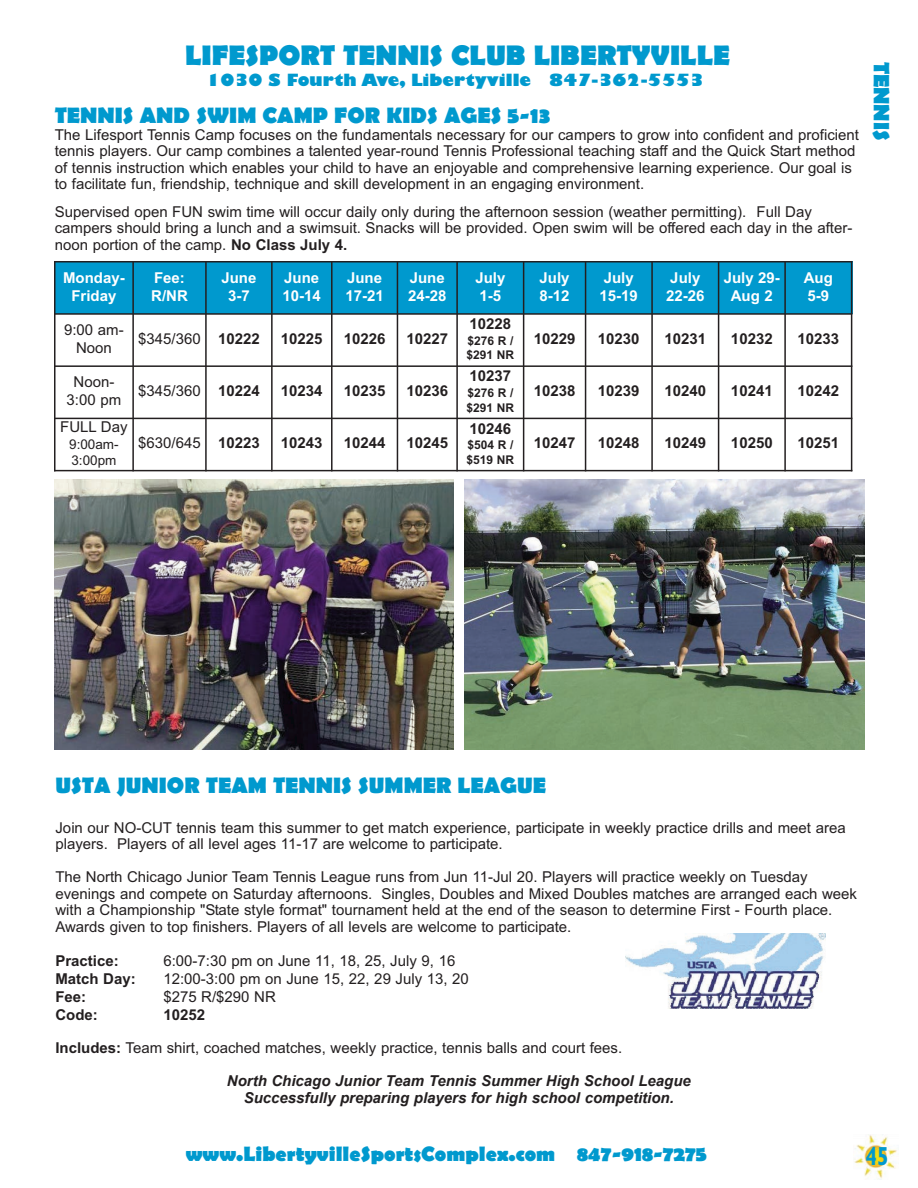
<style>
.page{position:relative;width:918px;height:1188px;background:#fff}
.page>*{position:absolute;margin:0;border:0;box-sizing:border-box;transform-origin:0 0}
.t1{font:700 28.5px "Berlin Sans FB";color:#0099ce}
.t2{font:700 26.25px "Gill Sans";color:#0099ce;scale:.8 1}
.t3{font:700 22.5px "Berlin Sans FB";color:#0099ce}
.t4{font:700 21px "Berlin Sans FB";color:#0099ce}
.t5{font:800 16.5px "Gill Sans";color:#0099ce}
.t6{font:15px/16.5px "Arial";color:#231f20}
.t7{font:700 15px "Arial";color:#231f20}
.t8{font:700 15px/18px "Arial";color:#fff}
.t9{font:italic 700 15px/16.5px "Arial";color:#231f20;text-align:center}
.t10{font:13.5px/16.2px "Arial";color:#231f20}
.t11{font:700 12px/14.4px "Arial";color:#231f20}
.s1{font-weight:700}
</style>
<div class="page">
<img style="left:854px;top:1134px;width:43px;height:45px">
<img style="left:54px;top:479px;width:400px;height:270px">
<img style="left:464px;top:479px;width:400px;height:270px">
<img style="left:626px;top:933px;width:199px;height:75px">
<div style="left:54px;top:261px;width:79px;height:53px;background:#0099ce"></div>
<div style="left:133px;top:261px;width:73px;height:53px;background:#0099ce"></div>
<div style="left:206px;top:261px;width:66px;height:53px;background:#0099ce"></div>
<div style="left:272px;top:261px;width:60px;height:53px;background:#0099ce"></div>
<div style="left:332px;top:261px;width:65px;height:53px;background:#0099ce"></div>
<div style="left:397px;top:261px;width:60px;height:53px;background:#0099ce"></div>
<div style="left:457px;top:261px;width:67px;height:53px;background:#0099ce"></div>
<div style="left:524px;top:261px;width:62px;height:53px;background:#0099ce"></div>
<div style="left:586px;top:261px;width:66px;height:53px;background:#0099ce"></div>
<div style="left:652px;top:261px;width:67px;height:53px;background:#0099ce"></div>
<div style="left:719px;top:261px;width:66px;height:53px;background:#0099ce"></div>
<div style="left:785px;top:261px;width:67px;height:53px;background:#0099ce"></div>
<hr style="left:54px;top:261px;width:2px;height:210px;background:#231f20">
<hr style="left:132px;top:261px;width:2px;height:210px;background:#231f20">
<hr style="left:205px;top:261px;width:2px;height:210px;background:#231f20">
<hr style="left:271px;top:261px;width:2px;height:210px;background:#231f20">
<hr style="left:331px;top:261px;width:2px;height:210px;background:#231f20">
<hr style="left:397px;top:261px;width:1px;height:210px;background:#231f20">
<hr style="left:456px;top:261px;width:2px;height:210px;background:#231f20">
<hr style="left:523px;top:261px;width:1px;height:210px;background:#231f20">
<hr style="left:585px;top:261px;width:1px;height:210px;background:#231f20">
<hr style="left:651px;top:261px;width:2px;height:210px;background:#231f20">
<hr style="left:718px;top:261px;width:1px;height:210px;background:#231f20">
<hr style="left:784px;top:261px;width:2px;height:210px;background:#231f20">
<hr style="left:851px;top:261px;width:1px;height:210px;background:#231f20">
<hr style="left:54px;top:261px;width:798px;height:1px;background:#231f20">
<hr style="left:54px;top:313px;width:798px;height:2px;background:#231f20">
<hr style="left:54px;top:365px;width:798px;height:2px;background:#231f20">
<hr style="left:54px;top:418px;width:798px;height:1px;background:#231f20">
<hr style="left:54px;top:470px;width:798px;height:1px;background:#231f20">
<h1 class="t1" style="left:185px;top:45px;width:546px">LIFESPORT TENNIS CLUB LIBERTYVILLE</h1>
<p class="t5" style="left:206px;top:74px;width:499px">1030 S Fourth Ave, Libertyville 847-362-5553</p>
<h3 class="t3" style="left:55px;top:107px;width:497px">TENNIS AND SWIM CAMP FOR KIDS AGES 5-13</h3>
<p class="t6" style="left:55px;top:128px;width:806px">The Lifesport Tennis Camp focuses on the fundamentals necessary for our campers to grow into confident and proficient tennis players. Our camp combines a talented year-round Tennis Professional teaching staff and the Quick Start method of tennis instruction which enables your child to have an enjoyable and comprehensive learning experience. Our goal is to facilitate fun, friendship, technique and skill development in an engaging environment.</p>
<p class="t6" style="left:55px;top:205px;width:799px">Supervised open FUN swim time will occur daily only during the afternoon session (weather permitting). Full Day campers should bring a lunch and a swimsuit. Snacks will be provided. Open swim will be offered each day in the after&shy;noon portion of the camp. <span class="s1">No Class July 4.</span></p>
<p class="t8" style="left:63px;top:270px;width:63px;text-align:center">Monday-<br>Friday</p>
<p class="t8" style="left:151px;top:270px;width:38px">Fee:<br>R/NR</p>
<p class="t8" style="left:221px;top:270px;width:37px;text-align:center">June<br>3-7</p>
<p class="t8" style="left:283px;top:270px;width:40px">June<br>10-14</p>
<p class="t8" style="left:345px;top:270px;width:40px">June<br>17-21</p>
<p class="t8" style="left:408px;top:270px;width:40px">June<br>24-28</p>
<p class="t8" style="left:475px;top:270px;width:32px">July<br>1-5</p>
<p class="t8" style="left:540px;top:270px;width:32px">July<br>8-12</p>
<p class="t8" style="left:600px;top:270px;width:40px">July<br>15-19</p>
<p class="t8" style="left:666px;top:270px;width:40px">July<br>22-26</p>
<p class="t8" style="left:724px;top:270px;width:58px;text-align:center">July 29-<br>Aug 2</p>
<p class="t8" style="left:804px;top:270px;width:31px">Aug<br>5-9</p>
<p class="t6" style="left:64px;top:322px;width:61px;line-height:18px;text-align:center">9:00 am-<br>Noon</p>
<p class="t6" style="left:138px;top:332px;width:123px">$345/360 <span class="s1">10222</span></p>
<p class="t7" style="left:281px;top:333px;width:43px">10225</p>
<p class="t7" style="left:344px;top:333px;width:43px">10226</p>
<p class="t7" style="left:406px;top:333px;width:43px">10227</p>
<p class="t7" style="left:470px;top:318px;width:43px">10228</p>
<p class="t11" style="left:467px;top:335px;width:49px">$276 R / $291 NR</p>
<p class="t7" style="left:534px;top:333px;width:43px">10229</p>
<p class="t7" style="left:598px;top:333px;width:43px">10230</p>
<p class="t7" style="left:664px;top:333px;width:43px">10231</p>
<p class="t7" style="left:731px;top:333px;width:43px">10232</p>
<p class="t7" style="left:798px;top:333px;width:43px">10233</p>
<p class="t6" style="left:67px;top:374px;width:56px;line-height:18px;text-align:center">Noon-<br>3:00 pm</p>
<p class="t6" style="left:138px;top:384px;width:123px">$345/360 <span class="s1">10224</span></p>
<p class="t7" style="left:281px;top:385px;width:43px">10234</p>
<p class="t7" style="left:344px;top:385px;width:43px">10235</p>
<p class="t7" style="left:406px;top:385px;width:43px">10236</p>
<p class="t6" style="left:60px;top:420px;width:69px">FULL Day</p>
<p class="t10" style="left:69px;top:437px;width:51px">9:00am-<br>3:00pm</p>
<p class="t6" style="left:138px;top:436px;width:123px">$630/645 <span class="s1">10223</span></p>
<p class="t7" style="left:281px;top:438px;width:43px">10243</p>
<p class="t7" style="left:344px;top:438px;width:43px">10244</p>
<p class="t7" style="left:406px;top:438px;width:43px">10245</p>
<p class="t7" style="left:470px;top:371px;width:43px">10237</p>
<p class="t11" style="left:467px;top:387px;width:49px">$276 R / $291 NR</p>
<p class="t7" style="left:534px;top:385px;width:43px">10238</p>
<p class="t7" style="left:598px;top:385px;width:43px">10239</p>
<p class="t7" style="left:664px;top:385px;width:43px">10240</p>
<p class="t7" style="left:731px;top:385px;width:43px">10241</p>
<p class="t7" style="left:798px;top:385px;width:43px">10242</p>
<p class="t7" style="left:470px;top:423px;width:43px">10246</p>
<p class="t11" style="left:467px;top:439px;width:49px">$504 R / $519 NR</p>
<p class="t7" style="left:534px;top:438px;width:43px">10247</p>
<p class="t7" style="left:598px;top:438px;width:43px">10248</p>
<p class="t7" style="left:664px;top:438px;width:43px">10249</p>
<p class="t7" style="left:731px;top:438px;width:43px">10250</p>
<p class="t7" style="left:798px;top:438px;width:43px">10251</p>
<h3 class="t3" style="left:890px;top:62px;width:80px;rotate:90deg">TENNIS</h3>
<h3 class="t3" style="left:56px;top:778px;width:492px">USTA JUNIOR TEAM TENNIS SUMMER LEAGUE</h3>
<p class="t6" style="left:55px;top:821px;width:792px">Join our NO-CUT tennis team this summer to get match experience, participate in weekly practice drills and meet area players. Players of all level ages 11-17 are welcome to participate.</p>
<p class="t6" style="left:55px;top:870px;width:803px">The North Chicago Junior Team Tennis League runs from Jun 11-Jul 20. Players will practice weekly on Tuesday evenings and compete on Saturday afternoons. Singles, Doubles and Mixed Doubles matches are arranged each week with a Championship "State style format" tournament held at the end of the season to determine First - Fourth place.<br>Awards given to top finishers. Players of all levels are welcome to participate.</p>
<p class="t7" style="left:55px;top:955px;width:65px">Practice:</p>
<p class="t6" style="left:163px;top:954px;width:293px">6:00-7:30 pm on June 11, 18, 25, July 9, 16</p>
<p class="t7" style="left:55px;top:973px;width:82px">Match Day:</p>
<p class="t6" style="left:163px;top:972px;width:307px">12:00-3:00 pm on June 15, 22, 29 July 13, 20</p>
<p class="t7" style="left:55px;top:991px;width:32px">Fee:</p>
<p class="t6" style="left:163px;top:990px;width:114px">$275 R/$290 NR</p>
<p class="t7" style="left:55px;top:1009px;width:44px">Code:</p>
<p class="t6" style="left:55px;top:1000px;width:568px;line-height:33px;text-indent:108px"><span class="s1">10252<br>Includes:</span> Team shirt, coached matches, weekly practice, tennis balls and court fees.</p>
<p class="t9" style="left:227px;top:1073px;width:465px">North Chicago Junior Team Tennis Summer High School League<br>Successfully preparing players for high school competition.</p>
<h3 class="t4" style="left:186px;top:1146px;width:523px">www.LibertyvilleSportsComplex.com 847-918-7275</h3>
<h2 class="t2" style="left:865px;top:1141px;width:30px">45</h2>
</div>
